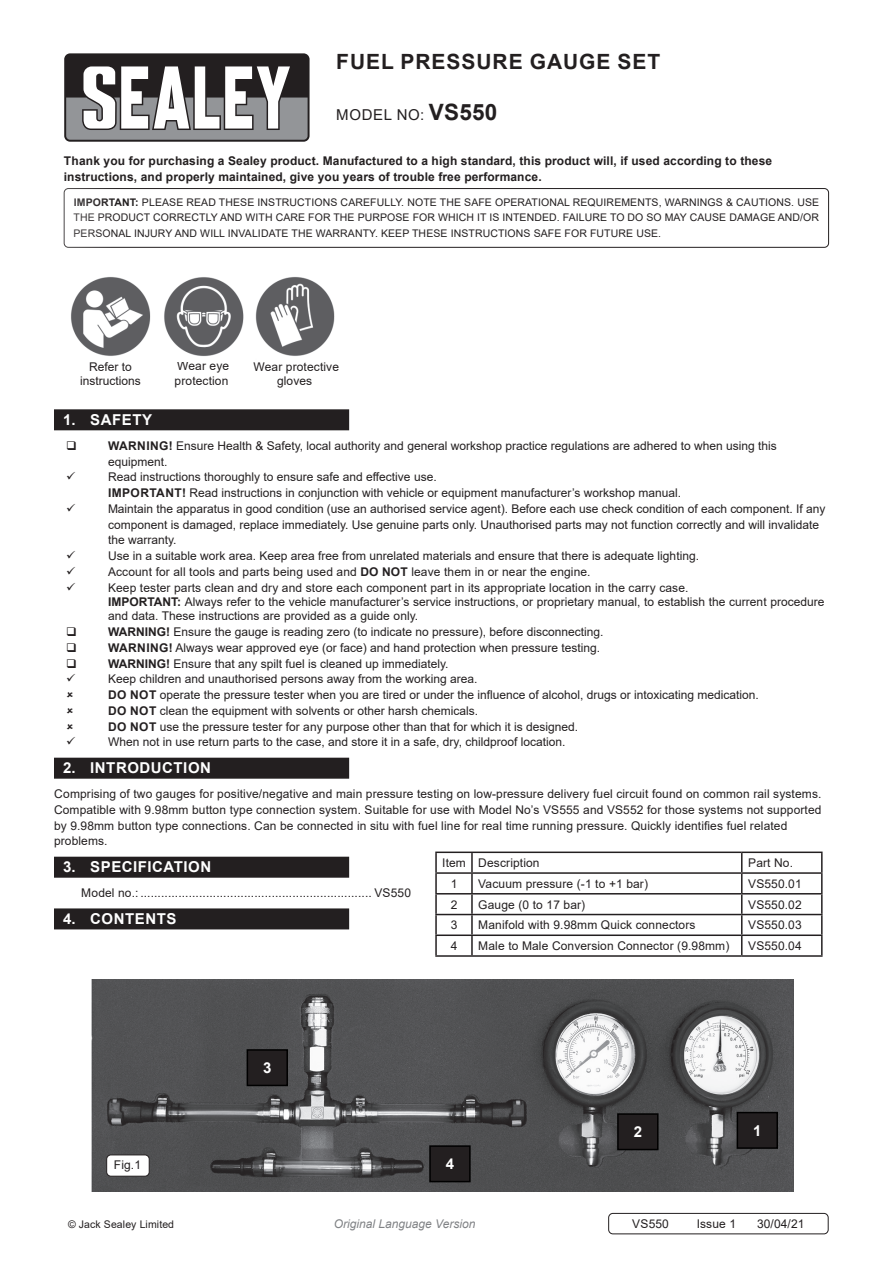
<style>
.page{position:relative;width:893px;height:1263px;background:#fff}
.page>*{position:absolute;margin:0;border:0;box-sizing:border-box;transform-origin:0 0}
.Product_Description{font:700 21px "Arial";letter-spacing:.045em;color:#231f20}
.Body{font:700 15px "Arial";letter-spacing:.035em;color:#fff}
.Instructions_Model_N{font:15px "Arial";letter-spacing:.045em;color:#231f20}
.Body-2{font:12px/15.8px "Arial";color:#231f20}
.Body-3{font:700 12px/15.8px "Arial";letter-spacing:.01em;color:#231f20}
.Specifications__Tabb{font:12px "Arial";letter-spacing:.01em;color:#231f20}
.t1{font:italic 12px "Arial";color:#808285}
.Body__Footer{font:12px "Arial";letter-spacing:.01em;color:#231f20}
.Body__Justified__7pt{font:10.5px/15.8px "Arial";letter-spacing:.01em;color:#231f20;text-align:justify}
.s1{font-weight:700;font-size:22.5px}
.s2{font-weight:700}
</style>
<div class="page">
<div style="left:64px;top:53px;width:246px;height:89px;background:#231f20;border-radius:6px"></div>
<svg style="left:66px;top:66px;width:242px;height:74px"></svg>
<div style="left:64px;top:188px;width:765px;height:60px;border:1px solid #231f20;border-radius:4px"></div>
<div style="left:54px;top:409px;width:295px;height:21px;background:#231f20"></div>
<div style="left:54px;top:758px;width:295px;height:21px;background:#231f20"></div>
<div style="left:54px;top:857px;width:295px;height:21px;background:#231f20"></div>
<div style="left:54px;top:908px;width:295px;height:21px;background:#231f20"></div>
<div style="left:608px;top:1213px;width:220px;height:21px;border:1px solid #231f20;border-radius:4px"></div>
<img style="left:71px;top:277px;width:80px;height:79px">
<img style="left:164px;top:277px;width:80px;height:79px">
<img style="left:255px;top:277px;width:80px;height:79px">
<hr style="left:435px;top:851px;width:37px;height:2px;background:#231f20">
<hr style="left:472px;top:851px;width:270px;height:2px;background:#231f20">
<hr style="left:742px;top:851px;width:81px;height:2px;background:#231f20">
<hr style="left:435px;top:872px;width:37px;height:2px;background:#231f20">
<svg style="left:435px;top:853px;width:2px;height:40px"></svg>
<hr style="left:472px;top:872px;width:270px;height:2px;background:#231f20">
<svg style="left:471px;top:853px;width:2px;height:40px"></svg>
<hr style="left:742px;top:872px;width:81px;height:2px;background:#231f20">
<svg style="left:821px;top:853px;width:2px;height:40px"></svg>
<hr style="left:435px;top:893px;width:37px;height:1px;background:#231f20">
<hr style="left:435px;top:894px;width:2px;height:20px;background:#231f20">
<hr style="left:472px;top:893px;width:270px;height:1px;background:#231f20">
<hr style="left:471px;top:894px;width:2px;height:20px;background:#231f20">
<hr style="left:742px;top:893px;width:81px;height:1px;background:#231f20">
<hr style="left:821px;top:894px;width:2px;height:20px;background:#231f20">
<hr style="left:435px;top:914px;width:37px;height:1px;background:#231f20">
<hr style="left:472px;top:914px;width:270px;height:1px;background:#231f20">
<hr style="left:742px;top:914px;width:81px;height:1px;background:#231f20">
<hr style="left:435px;top:934px;width:37px;height:2px;background:#231f20">
<svg style="left:435px;top:915px;width:2px;height:40px"></svg>
<hr style="left:472px;top:934px;width:270px;height:2px;background:#231f20">
<svg style="left:471px;top:915px;width:2px;height:40px"></svg>
<hr style="left:742px;top:934px;width:81px;height:2px;background:#231f20">
<svg style="left:741px;top:853px;width:1px;height:102px"></svg>
<svg style="left:821px;top:915px;width:2px;height:40px"></svg>
<hr style="left:435px;top:955px;width:37px;height:2px;background:#231f20">
<hr style="left:472px;top:955px;width:270px;height:2px;background:#231f20">
<hr style="left:742px;top:955px;width:81px;height:2px;background:#231f20">
<img style="left:92px;top:979px;width:701px;height:213px">
<div style="left:737px;top:1112px;width:40px;height:36px;background:#231f20"></div>
<div style="left:737px;top:1112px;width:41px;height:37px;border:2px solid #000"></div>
<div style="left:618px;top:1114px;width:40px;height:35px;background:#231f20"></div>
<div style="left:617px;top:1113px;width:41px;height:37px;border:2px solid #000"></div>
<div style="left:247px;top:1050px;width:40px;height:35px;background:#231f20"></div>
<div style="left:247px;top:1049px;width:41px;height:37px;border:2px solid #000"></div>
<div style="left:430px;top:1146px;width:40px;height:35px;background:#231f20"></div>
<div style="left:429px;top:1145px;width:42px;height:37px;border:2px solid #000"></div>
<div style="left:107px;top:1155px;width:42px;height:21px;background:#fff;border-radius:4px"></div>
<div style="left:106px;top:1154px;width:44px;height:22px;border:1px solid #231f20;border-radius:4px"></div>
<p class="Product_Description" style="left:336px;top:47px;width:325px">FUEL PRESSURE GAUGE SET</p>
<p class="Instructions_Model_N" style="left:336px;top:105px;width:163px">MODEL NO: <span class="s1">VS550</span></p>
<p class="Body-3" style="left:64px;top:153px;width:710px">Thank you for purchasing a Sealey product. Manufactured to a high standard, this product will, if used according to these instructions, and properly maintained, give you years of trouble free performance.</p>
<p class="Body__Justified__7pt" style="left:74px;top:194px;width:747px"><span class="s2">IMPORTANT:</span> PLEASE READ THESE INSTRUCTIONS CAREFULLY. NOTE THE SAFE OPERATIONAL REQUIREMENTS, WARNINGS &amp; CAUTIONS. USE THE PRODUCT CORRECTLY AND WITH CARE FOR THE PURPOSE FOR WHICH IT IS INTENDED. FAILURE TO DO SO MAY CAUSE DAMAGE AND/OR PERSONAL INJURY AND WILL INVALIDATE THE WARRANTY. KEEP THESE INSTRUCTIONS SAFE FOR FUTURE USE.</p>
<p class="Body-2" style="left:80px;top:359px;width:62px;line-height:14.4px;text-align:center">Refer to instructions</p>
<p class="Body-2" style="left:175px;top:359px;width:56px;line-height:14.4px">Wear eye protection</p>
<p class="Body-2" style="left:254px;top:359px;width:87px;line-height:14.4px;text-align:center">Wear protective gloves</p>
<p class="Body" style="left:63px;top:409px;width:90px">1. SAFETY</p>
<p class="Body-2" style="left:108px;top:438px;width:670px"><span class="s2">WARNING!</span> Ensure Health &amp; Safety, local authority and general workshop practice regulations are adhered to when using this equipment.</p>
<p class="Body-2" style="left:108px;top:469px;width:330px">Read instructions thoroughly to ensure safe and effective use.</p>
<p class="Body-2" style="left:108px;top:485px;width:575px"><span class="s2">IMPORTANT!</span> Read instructions in conjunction with vehicle or equipment manufacturer’s workshop manual.</p>
<p class="Body-2" style="left:108px;top:501px;width:719px">Maintain the apparatus in good condition (use an authorised service agent). Before each use check condition of each component. If any component is damaged, replace immediately. Use genuine parts only. Unauthorised parts may not function correctly and will invalidate the warranty.</p>
<p class="Body-2" style="left:108px;top:548px;width:592px">Use in a suitable work area. Keep area free from unrelated materials and ensure that there is adequate lighting.</p>
<p class="Body-2" style="left:108px;top:564px;width:484px">Account for all tools and parts being used and <span class="s2">DO NOT</span> leave them in or near the engine.</p>
<p class="Body-2" style="left:108px;top:579px;width:582px">Keep tester parts clean and dry and store each component part in its appropriate location in the carry case.</p>
<p class="Body-2" style="left:108px;top:594px;width:718px;line-height:14.4px"><span class="s2">IMPORTANT:</span> Always refer to the vehicle manufacturer’s service instructions, or proprietary manual, to establish the current procedure and data. These instructions are provided as a guide only.</p>
<p class="Body-2" style="left:108px;top:624px;width:497px"><span class="s2">WARNING!</span> Ensure the gauge is reading zero (to indicate no pressure), before disconnecting.</p>
<p class="Body-2" style="left:108px;top:640px;width:494px"><span class="s2">WARNING!</span> Always wear approved eye (or face) and hand protection when pressure testing.</p>
<p class="Body-2" style="left:108px;top:655px;width:342px"><span class="s2">WARNING!</span> Ensure that any spilt fuel is cleaned up immediately.</p>
<p class="Body-2" style="left:108px;top:671px;width:371px">Keep children and unauthorised persons away from the working area.</p>
<p class="Body-2" style="left:108px;top:687px;width:652px"><span class="s2">DO NOT</span> operate the pressure tester when you are tired or under the influence of alcohol, drugs or intoxicating medication.</p>
<p class="Body-2" style="left:108px;top:703px;width:372px"><span class="s2">DO NOT</span> clean the equipment with solvents or other harsh chemicals.</p>
<p class="Body-2" style="left:108px;top:718px;width:472px"><span class="s2">DO NOT</span> use the pressure tester for any purpose other than that for which it is designed.</p>
<p class="Body-2" style="left:108px;top:734px;width:459px">When not in use return parts to the case, and store it in a safe, dry, childproof location.</p>
<p class="Body" style="left:63px;top:757px;width:149px">2. INTRODUCTION</p>
<p class="Body-2" style="left:54px;top:786px;width:769px">Comprising of two gauges for positive/negative and main pressure testing on low-pressure delivery fuel circuit found on common rail systems.<br>Compatible with 9.98mm button type connection system. Suitable for use with Model No’s VS555 and VS552 for those systems not supported by 9.98mm button type connections. Can be connected in situ with fuel line for real time running pressure. Quickly identifies fuel related problems.</p>
<p class="Body" style="left:63px;top:856px;width:150px">3. SPECIFICATION</p>
<p class="Specifications__Tabb" style="left:81px;top:885px;width:331px">Model no.: ................................................................... VS550</p>
<p class="Body" style="left:63px;top:908px;width:115px">4. CONTENTS</p>
<p class="Body-2" style="left:442px;top:855px;width:25px">Item</p>
<p class="Body-2" style="left:478px;top:855px;width:63px">Description</p>
<p class="Body-2" style="left:748px;top:855px;width:47px">Part No.</p>
<p class="Body-2" style="left:451px;top:876px;width:8px">1</p>
<p class="Body-2" style="left:478px;top:876px;width:171px">Vacuum pressure (-1 to +1 bar)</p>
<p class="Body-2" style="left:748px;top:876px;width:55px">VS550.01</p>
<p class="Body-2" style="left:451px;top:896px;width:8px">2</p>
<p class="Body-2" style="left:478px;top:896px;width:109px">Gauge (0 to 17 bar)</p>
<p class="Body-2" style="left:748px;top:896px;width:55px">VS550.02</p>
<p class="Body-2" style="left:451px;top:917px;width:8px">3</p>
<p class="Body-2" style="left:478px;top:917px;width:219px">Manifold with 9.98mm Quick connectors</p>
<p class="Body-2" style="left:748px;top:917px;width:55px">VS550.03</p>
<p class="Body-2" style="left:451px;top:938px;width:8px">4</p>
<p class="Body-2" style="left:478px;top:938px;width:253px">Male to Male Conversion Connector (9.98mm)</p>
<p class="Body-2" style="left:748px;top:938px;width:55px">VS550.04</p>
<p class="Body" style="left:263px;top:1057px;width:10px">3</p>
<p class="Body-2" style="left:114px;top:1156px;width:29px">Fig.1</p>
<p class="Body" style="left:446px;top:1153px;width:10px">4</p>
<p class="Body" style="left:634px;top:1121px;width:10px">2</p>
<p class="Body" style="left:753px;top:1120px;width:10px">1</p>
<p class="Body__Justified__7pt" style="left:68px;top:1216px;width:108px">© Jack Sealey Limited</p>
<p class="t1" style="left:334px;top:1216px;width:143px">Original Language Version</p>
<p class="Body__Footer" style="left:632px;top:1216px;width:38px">VS550</p>
<p class="Body__Footer" style="left:697px;top:1216px;width:41px">Issue 1</p>
<p class="Body__Footer" style="left:757px;top:1216px;width:49px">30/04/21</p>
</div>
